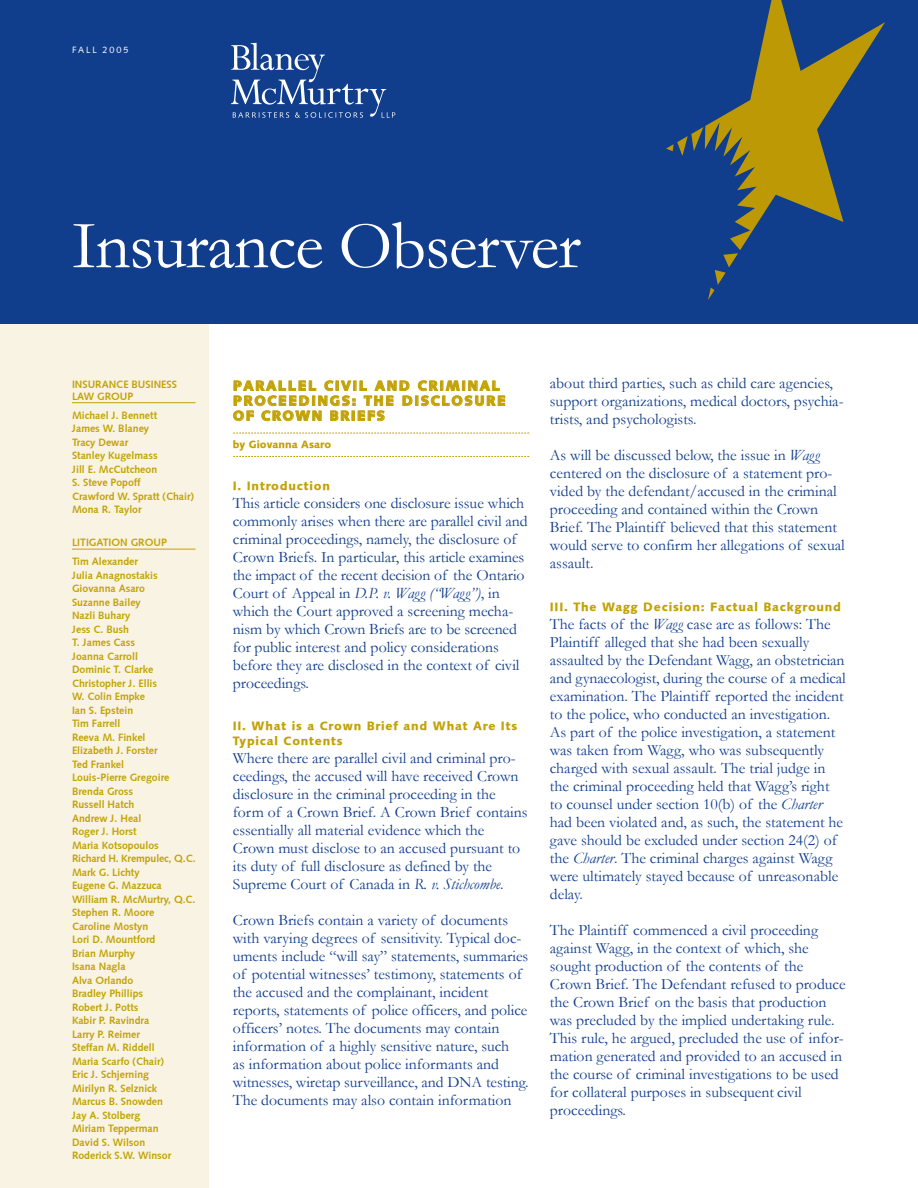
<style>
.page{position:relative;width:918px;height:1188px;background:#fff}
.page>*{position:absolute;margin:0;border:0;box-sizing:border-box;transform-origin:0 0}
.t1{font:69px "Garamond";letter-spacing:-.02em;color:#fff}
.t2{font:15.75px/18px "Garamond";color:#103d8c}
.t3{font:900 13.5px/15px "Syntax";letter-spacing:.13em;color:#c2a205}
.t4{font:900 12px/15px "Syntax";letter-spacing:.065em;color:#c2a205}
.t5{font:700 10.5px/13.5px "Syntax Roman";color:#c2a205}
.t6{font:900 10.5px "Syntax";color:#c2a205}
.t7{font:9px "Syntax Roman";letter-spacing:.22em;color:#fff}
.s1{font-style:italic}
</style>
<div class="page">
<div style="left:0;top:0;width:918px;height:324px;background:#103d8c"></div>
<svg style="left:666px;top:127px;width:37px;height:28px"></svg>
<svg style="left:705px;top:0;width:180px;height:250px"></svg>
<svg style="left:708px;top:253px;width:30px;height:47px"></svg>
<div style="left:0;top:324px;width:209px;height:864px;background:#f8f3e2"></div>
<hr style="left:72px;top:402px;width:124px;height:1px;background:#c2a205">
<hr style="left:72px;top:549px;width:124px;height:1px;background:#c2a205">
<svg style="left:231px;top:43px;width:164px;height:75px"></svg>
<svg style="left:233px;top:433px;width:296px;height:1px"></svg>
<svg style="left:233px;top:456px;width:296px;height:1px"></svg>
<p class="t7" style="left:72px;top:45px;width:58px">FALL 2005</p>
<h1 class="t1" style="left:72px;top:208px;width:510px">Insurance Observer</h1>
<p class="t5" style="left:72px;top:378px;width:106px;line-height:12px">INSURANCE BUSINESS<br>LAW GROUP</p>
<p class="t5" style="left:72px;top:408px;width:124px">Michael J. Bennett<br>James W. Blaney<br>Tracy Dewar<br>Stanley Kugelmass<br>Jill E. McCutcheon<br>S. Steve Popoff<br>Crawford W. Spratt (Chair)<br>Mona R. Taylor</p>
<p class="t5" style="left:72px;top:533px;width:96px;line-height:18.9px">LITIGATION GROUP<br>Tim Alexander</p>
<p class="t5" style="left:72px;top:568px;width:125px">Julia Anagnostakis<br>Giovanna Asaro<br>Suzanne Bailey<br>Nazli Buhary<br>Jess C. Bush<br>T. James Cass<br>Joanna Carroll<br>Dominic T. Clarke<br>Christopher J. Ellis<br>W. Colin Empke<br>Ian S. Epstein<br>Tim Farrell<br>Reeva M. Finkel<br>Elizabeth J. Forster<br>Ted Frankel<br>Louis-Pierre Gregoire<br>Brenda Gross<br>Russell Hatch<br>Andrew J. Heal<br>Roger J. Horst<br>Maria Kotsopoulos<br>Richard H. Krempulec, Q.C.<br>Mark G. Lichty<br>Eugene G. Mazzuca<br>William R. McMurtry, Q.C.<br>Stephen R. Moore<br>Caroline Mostyn<br>Lori D. Mountford<br>Brian Murphy<br>Isana Nagla<br>Alva Orlando<br>Bradley Phillips<br>Robert J. Potts<br>Kabir P. Ravindra<br>Larry P. Reimer<br>Steffan M. Riddell<br>Maria Scarfo (Chair)<br>Eric J. Schjerning<br>Mirilyn R. Selznick<br>Marcus B. Snowden<br>Jay A. Stolberg<br>Miriam Tepperman<br>David S. Wilson<br>Roderick S.W. Winsor</p>
<p class="t3" style="left:233px;top:378px;width:274px">PARALLEL CIVIL AND CRIMINAL<br>PROCEEDINGS: THE DISCLOSURE<br>OF CROWN BRIEFS</p>
<p class="t6" style="left:233px;top:438px;width:100px">by Giovanna Asaro</p>
<p class="t4" style="left:233px;top:478px;width:99px">I. Introduction</p>
<p class="t2" style="left:233px;top:494px;width:296px">This article considers one disclosure issue which commonly arises when there are parallel civil and criminal proceedings, namely, the disclosure of Crown Briefs. In particular, this article examines the impact of the recent decision of the Ontario Court of Appeal in <span class="s1">D.P. v. Wagg (“Wagg”)</span>, in which the Court approved a screening mecha&shy;nism by which Crown Briefs are to be screened for public interest and policy considerations before they are disclosed in the context of civil proceedings.</p>
<p class="t4" style="left:233px;top:718px;width:286px">II. What is a Crown Brief and What Are Its<br>Typical Contents</p>
<p class="t2" style="left:233px;top:749px;width:296px">Where there are parallel civil and criminal pro&shy;ceedings, the accused will have received Crown disclosure in the criminal proceeding in the form of a Crown Brief. A Crown Brief contains essentially all material evidence which the Crown must disclose to an accused pursuant to its duty of full disclosure as defined by the Supreme Court of Canada in <span class="s1">R. v. Stichcombe</span>.</p>
<p class="t2" style="left:233px;top:911px;width:297px">Crown Briefs contain a variety of documents with varying degrees of sensitivity. Typical doc&shy;uments include “will say” statements, summaries of potential witnesses’ testimony, statements of the accused and the complainant, incident reports, statements of police officers, and police officers’ notes. The documents may contain information of a highly sensitive nature, such<br>as information about police informants and witnesses, wiretap surveillance, and DNA testing.<br>The documents may also contain information</p>
<p class="t2" style="left:550px;top:375px;width:295px">about third parties, such as child care agencies, support organizations, medical doctors, psychia&shy;trists, and psychologists.</p>
<p class="t2" style="left:550px;top:447px;width:296px">As will be discussed below, the issue in <span class="s1">Wagg </span>centered on the disclosure of a statement pro&shy;vided by the defendant/accused in the criminal proceeding and contained within the Crown Brief. The Plaintiff believed that this statement would serve to confirm her allegations of sexual assault.</p>
<p class="t4" style="left:550px;top:599px;width:293px">III. The Wagg Decision: Factual Background</p>
<p class="t2" style="left:550px;top:615px;width:297px">The facts of the <span class="s1">Wagg</span> case are as follows: The Plaintiff alleged that she had been sexually assaulted by the Defendant Wagg, an obstetrician and gynaecologist, during the course of a medical examination. The Plaintiff reported the incident to the police, who conducted an investigation.<br>As part of the police investigation, a statement was taken from Wagg, who was subsequently charged with sexual assault. The trial judge in the criminal proceeding held that Wagg’s right to counsel under section 10(b) of the <span class="s1">Charter </span>had been violated and, as such, the statement he gave should be excluded under section 24(2) of the <span class="s1">Charter</span>. The criminal charges against Wagg were ultimately stayed because of unreasonable delay.</p>
<p class="t2" style="left:550px;top:921px;width:297px">The Plaintiff commenced a civil proceeding against Wagg, in the context of which, she sought production of the contents of the Crown Brief. The Defendant refused to produce the Crown Brief on the basis that production was precluded by the implied undertaking rule.<br>This rule, he argued, precluded the use of infor&shy;mation generated and provided to an accused in the course of criminal investigations to be used for collateral purposes in subsequent civil proceedings.</p>
</div>
